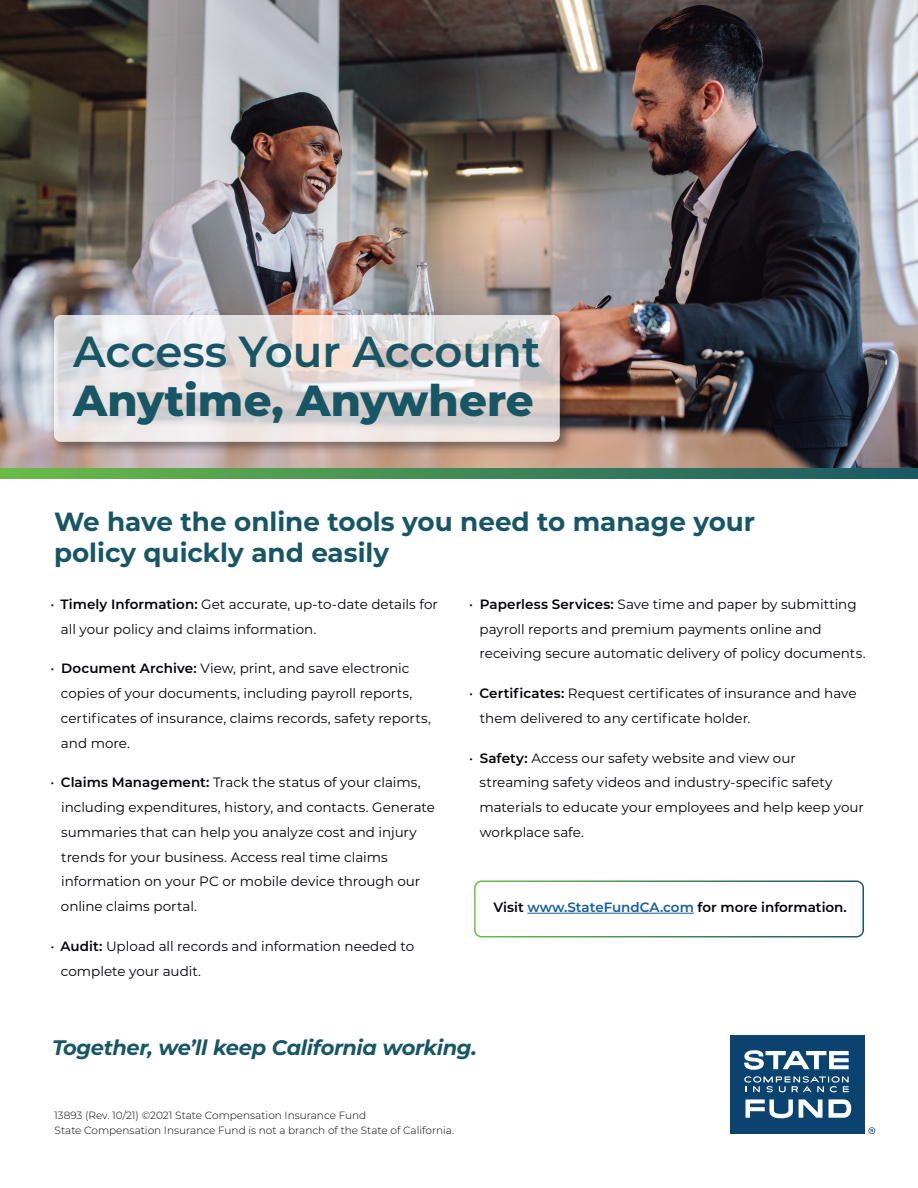
<style>
.page{position:relative;width:918px;height:1188px;background:#fff}
.page>*{position:absolute;margin:0;border:0;box-sizing:border-box;transform-origin:0 0}
.t1{font:600 43.5px/49.2px "Montserrat";letter-spacing:-.005em;color:#175665}
.Subhead_1{font:700 26.25px/31.5px "Montserrat";color:#175665}
.Together_Tagline{font:italic 700 21px "Montserrat";letter-spacing:-.02em;color:#175665}
.t2{font:13.5px/24.8px "Montserrat";color:#000008}
.t3{font:600 13.5px "Montserrat";color:#000008}
.Footers{font:300 10.5px "Montserrat";color:#000008}
.s1{font-weight:800}
.s2{font-weight:600}
.s3{color:#175d9e}
</style>
<div class="page">
<img style="left:0;top:0;width:918px;height:468px">
<svg style="left:0;top:468px;width:918px;height:11px;background:#418955"></svg>
<div style="left:730px;top:1035px;width:135px;height:99px;background:#0a4370"></div>
<svg style="left:799px;top:1099px;width:24px;height:19px"></svg>
<svg style="left:746px;top:1099px;width:47px;height:19px"></svg>
<svg style="left:829px;top:1099px;width:22px;height:19px"></svg>
<svg style="left:744px;top:1050px;width:105px;height:20px"></svg>
<svg style="left:744px;top:1076px;width:105px;height:16px"></svg>
<svg style="left:868px;top:1127px;width:7px;height:7px"></svg>
<div style="left:474px;top:880px;width:390px;height:57px;border:2px solid #fff;border-radius:7px"></div>
<hr style="left:528px;top:913px;width:166px;height:1px;background:#175d9e">
<div style="left:51px;top:312px;width:522px;height:143px;background:#231f20;opacity:.62"></div>
<svg style="left:54px;top:315px;width:506px;height:127px;background:#e3dddc"></svg>
<p class="t1" style="left:73px;top:325px;width:469px">Access Your Account<br><span class="s1">Anytime, Anywhere</span></p>
<p class="Subhead_1" style="left:54px;top:504px;width:703px">We have the online tools you need to manage your policy quickly and easily</p>
<p class="t2" style="left:61px;top:591px;width:378px;text-indent:-10px">• <span class="s2">Timely Information:</span> Get accurate, up-to-date details for all your policy and claims information.</p>
<p class="t2" style="left:61px;top:656px;width:372px;text-indent:-10px">• <span class="s2">Document Archive:</span> View, print, and save electronic copies of your documents, including payroll reports, certificates of insurance, claims records, safety reports, and more.</p>
<p class="t2" style="left:61px;top:770px;width:376px;text-indent:-10px">• <span class="s2">Claims Management:</span> Track the status of your claims, including expenditures, history, and contacts. Generate summaries that can help you analyze cost and injury trends for your business. Access real time claims information on your PC or mobile device through our online claims portal.</p>
<p class="t2" style="left:61px;top:933px;width:355px;text-indent:-10px">• <span class="s2">Audit:</span> Upload all records and information needed to complete your audit.</p>
<p class="t2" style="left:480px;top:591px;width:388px;text-indent:-10px">• <span class="s2">Paperless Services:</span> Save time and paper by submitting payroll reports and premium payments online and receiving secure automatic delivery of policy documents.</p>
<p class="t2" style="left:480px;top:680px;width:378px;text-indent:-11px">• <span class="s2">Certificates:</span> Request certificates of insurance and have them delivered to any certificate holder.</p>
<p class="t2" style="left:480px;top:745px;width:386px;text-indent:-10px">• <span class="s2">Safety:</span> Access our safety website and view our streaming safety videos and industry-specific safety materials to educate your employees and help keep your workplace safe.</p>
<p class="t3" style="left:494px;top:898px;width:355px">Visit <span class="s3">www.StateFundCA.com</span> for more information.</p>
<p class="Together_Tagline" style="left:52px;top:1033px;width:426px">Together, we’ll keep California working.</p>
<p class="Footers" style="left:54px;top:1108px;width:314px">13893 (Rev. 10/21) ©2021 State Compensation Insurance Fund</p>
<p class="Footers" style="left:55px;top:1123px;width:401px">State Compensation Insurance Fund is not a branch of the State of California.</p>
</div>
